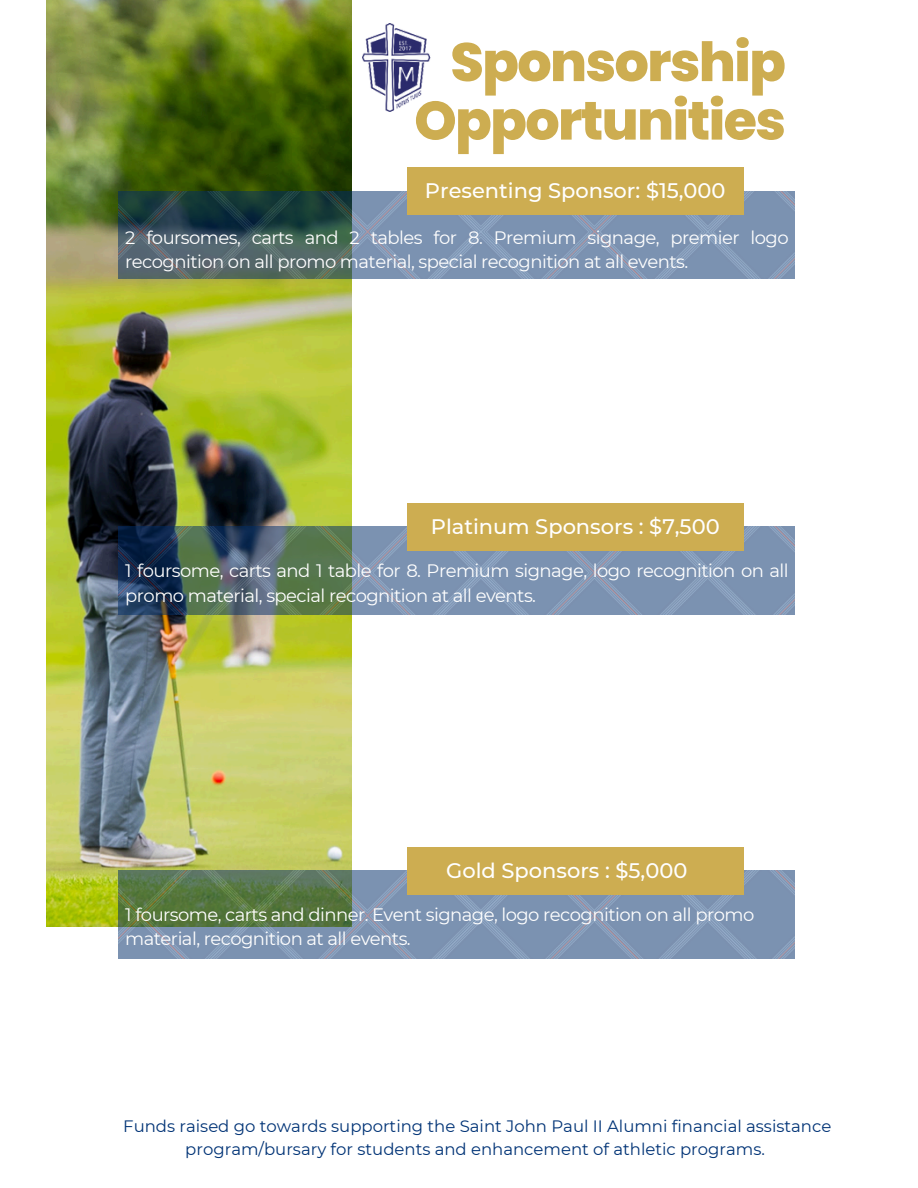
<style>
.page{position:relative;width:918px;height:1188px;background:#fff}
.page>*{position:absolute;margin:0;border:0;box-sizing:border-box;transform-origin:0 0}
.t1{font:800 54px/58.5px "Poppins";letter-spacing:-.03em;color:#cdad51;text-align:right}
.t2{font:500 21px "Montserrat";color:#fff}
.t3{font:18px/24.8px "Montserrat";letter-spacing:-.03em;color:#fff}
.t4{font:16.5px/22.5px "Montserrat";color:#003376;text-align:center}
</style>
<div class="page">
<img style="left:46px;top:0;width:305px;height:927px">
<img style="left:118px;top:870px;width:677px;height:88px">
<img style="left:118px;top:527px;width:677px;height:87px">
<img style="left:118px;top:191px;width:677px;height:88px">
<div style="left:407px;top:168px;width:337px;height:47px;background:#cdad51"></div>
<div style="left:407px;top:503px;width:337px;height:47px;background:#cdad51"></div>
<div style="left:407px;top:847px;width:337px;height:47px;background:#cdad51"></div>
<img style="left:362px;top:23px;width:69px;height:88px">
<h2 class="t1" style="left:414px;top:33px;width:373px">Sponsorship<br>Opportunities</h2>
<p class="t2" style="left:425px;top:178px;width:302px">Presenting Sponsor: $15,000</p>
<p class="t3" style="left:125px;top:225px;width:665px">2 foursomes, carts and 2 tables for 8. Premium signage, premier logo recognition on all promo material, special recognition at all events.</p>
<p class="t2" style="left:431px;top:513px;width:290px">Platinum Sponsors : $7,500</p>
<p class="t3" style="left:125px;top:558px;width:665px">1 foursome, carts and 1 table for 8. Premium signage, logo recognition on all promo material, special recognition at all events.</p>
<h1 class="t2" style="left:446px;top:857px;width:243px">Gold Sponsors : $5,000</h1>
<h2 class="t3" style="left:125px;top:902px;width:631px">1 foursome, carts and dinner. Event signage, logo recognition on all promo material, recognition at all events.</h2>
<p class="t4" style="left:123px;top:1115px;width:710px">Funds raised go towards supporting the Saint John Paul II Alumni financial assistance program/bursary for students and enhancement of athletic programs.</p>
</div>
